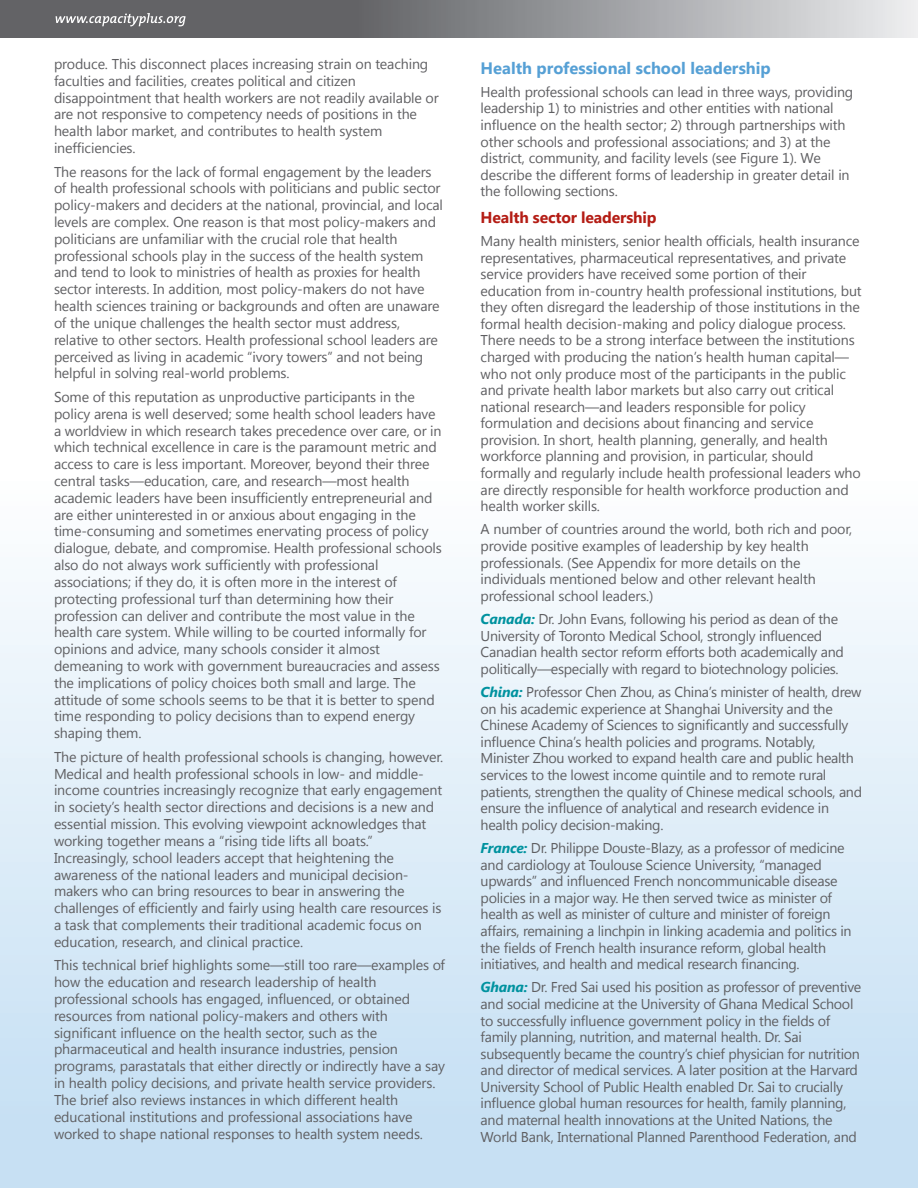
<style>
.page{position:relative;width:918px;height:1188px;background:#fff}
.page>*{position:absolute;margin:0;border:0;box-sizing:border-box;transform-origin:0 0}
.BODY{font:700 16.5px "Segoe UI";color:#56a0d5}
.BODY-2{font:700 15.75px "Segoe UI";letter-spacing:-.01em;color:#b41d15}
.BODY-3{font:14.25px/16.8px "Segoe UI";letter-spacing:-.01em;color:#5f5f62}
.s1{font-weight:700;font-style:italic;color:#00929f}
</style>
<div class="page">
<div style="left:0;top:288px;width:918px;height:900px;background:linear-gradient(to bottom,#fff,#c4def3)"></div>
<svg style="left:0;top:0;width:917px;height:37px;background:#8e8f92"></svg>
<svg style="left:56px;top:13px;width:130px;height:13px;background:#8a8a8c"></svg>
<hr style="left:917px;top:0;width:1px;height:37px;background:#f0f0f1">
<div style="left:466px;top:439px;width:396px;height:5px;background:#fff"></div>
<p class="BODY-3" style="left:54px;top:55px;width:386px">produce. This disconnect places increasing strain on teaching faculties and facilities, creates political and citizen disappointment that health workers are not readily available or are not responsive to competency needs of positions in the health labor market, and contributes to health system inefficiencies.</p>
<p class="BODY-3" style="left:54px;top:162px;width:391px">The reasons for the lack of formal engagement by the leaders of health professional schools with politicians and public sector policy-makers and deciders at the national, provincial, and local levels are complex. One reason is that most policy-makers and politicians are unfamiliar with the crucial role that health professional schools play in the success of the health system and tend to look to ministries of health as proxies for health sector interests. In addition, most policy-makers do not have health sciences training or backgrounds and often are unaware of the unique challenges the health sector must address, relative to other sectors. Health professional school leaders are perceived as living in academic “ivory towers” and not being helpful in solving real-world problems.</p>
<p class="BODY-3" style="left:54px;top:388px;width:389px">Some of this reputation as unproductive participants in the policy arena is well deserved; some health school leaders have a worldview in which research takes precedence over care, or in which technical excellence in care is the paramount metric and access to care is less important. Moreover, beyond their three central tasks—education, care, and research—most health academic leaders have been insufficiently entrepreneurial and are either uninterested in or anxious about engaging in the time-consuming and sometimes enervating process of policy dialogue, debate, and compromise. Health professional schools also do not always work sufficiently with professional associations; if they do, it is often more in the interest of protecting professional turf than determining how their profession can deliver and contribute the most value in the health care system. While willing to be courted informally for opinions and advice, many schools consider it almost demeaning to work with government bureaucracies and assess the implications of policy choices both small and large. The attitude of some schools seems to be that it is better to spend time responding to policy decisions than to expend energy shaping them.</p>
<p class="BODY-3" style="left:54px;top:748px;width:391px">The picture of health professional schools is changing, however.<br>Medical and health professional schools in low- and middle&shy;income countries increasingly recognize that early engagement in society’s health sector directions and decisions is a new and essential mission. This evolving viewpoint acknowledges that working together means a “rising tide lifts all boats.” Increasingly, school leaders accept that heightening the awareness of the national leaders and municipal decision&shy;makers who can bring resources to bear in answering the challenges of efficiently and fairly using health care resources is a task that complements their traditional academic focus on education, research, and clinical practice.</p>
<p class="BODY-3" style="left:54px;top:956px;width:393px">This technical brief highlights some—still too rare—examples of how the education and research leadership of health professional schools has engaged, influenced, or obtained resources from national policy-makers and others with significant influence on the health sector, such as the pharmaceutical and health insurance industries, pension programs, parastatals that either directly or indirectly have a say in health policy decisions, and private health service providers.<br>The brief also reviews instances in which different health educational institutions and professional associations have worked to shape national responses to health system needs.</p>
<p class="BODY" style="left:481px;top:56px;width:292px">Health professional school leadership</p>
<p class="BODY-3" style="left:481px;top:83px;width:374px">Health professional schools can lead in three ways, providing leadership 1) to ministries and other entities with national influence on the health sector; 2) through partnerships with other schools and professional associations; and 3) at the district, community, and facility levels (see Figure 1). We describe the different forms of leadership in greater detail in the following sections.</p>
<p class="BODY-2" style="left:481px;top:206px;width:177px">Health sector leadership</p>
<p class="BODY-3" style="left:481px;top:232px;width:383px">Many health ministers, senior health officials, health insurance representatives, pharmaceutical representatives, and private service providers have received some portion of their education from in-country health professional institutions, but they often disregard the leadership of those institutions in the formal health decision-making and policy dialogue process.<br>There needs to be a strong interface between the institutions charged with producing the nation’s health human capital— who not only produce most of the participants in the public and private health labor markets but also carry out critical national research—and leaders responsible for policy formulation and decisions about financing and service provision. In short, health planning, generally, and health workforce planning and provision, in particular, should formally and regularly include health professional leaders who are directly responsible for health workforce production and health worker skills.</p>
<p class="BODY-3" style="left:481px;top:521px;width:373px">A number of countries around the world, both rich and poor, provide positive examples of leadership by key health professionals. (See Appendix for more details on the individuals mentioned below and other relevant health professional school leaders.)</p>
<p class="BODY-3" style="left:481px;top:610px;width:365px"><span class="s1">Canada:</span> Dr. John Evans, following his period as dean of the University of Toronto Medical School, strongly influenced Canadian health sector reform efforts both academically and politically—especially with regard to biotechnology policies.</p>
<p class="BODY-3" style="left:481px;top:683px;width:383px"><span class="s1">China:</span> Professor Chen Zhou, as China’s minister of health, drew on his academic experience at Shanghai University and the Chinese Academy of Sciences to significantly and successfully influence China’s health policies and programs. Notably, Minister Zhou worked to expand health care and public health services to the lowest income quintile and to remote rural patients, strengthen the quality of Chinese medical schools, and ensure the influence of analytical and research evidence in health policy decision-making.</p>
<p class="BODY-3" style="left:481px;top:839px;width:373px"><span class="s1">France:</span> Dr. Philippe Douste-Blazy, as a professor of medicine and cardiology at Toulouse Science University, “managed upwards” and influenced French noncommunicable disease policies in a major way. He then served twice as minister of health as well as minister of culture and minister of foreign affairs, remaining a linchpin in linking academia and politics in the fields of French health insurance reform, global health initiatives, and health and medical research financing.</p>
<p class="BODY-3" style="left:481px;top:978px;width:382px"><span class="s1">Ghana:</span> Dr. Fred Sai used his position as professor of preventive and social medicine at the University of Ghana Medical School to successfully influence government policy in the fields of family planning, nutrition, and maternal health. Dr. Sai subsequently became the country’s chief physician for nutrition and director of medical services. A later position at the Harvard University School of Public Health enabled Dr. Sai to crucially influence global human resources for health, family planning, and maternal health innovations at the United Nations, the World Bank, International Planned Parenthood Federation, and</p>
</div>
